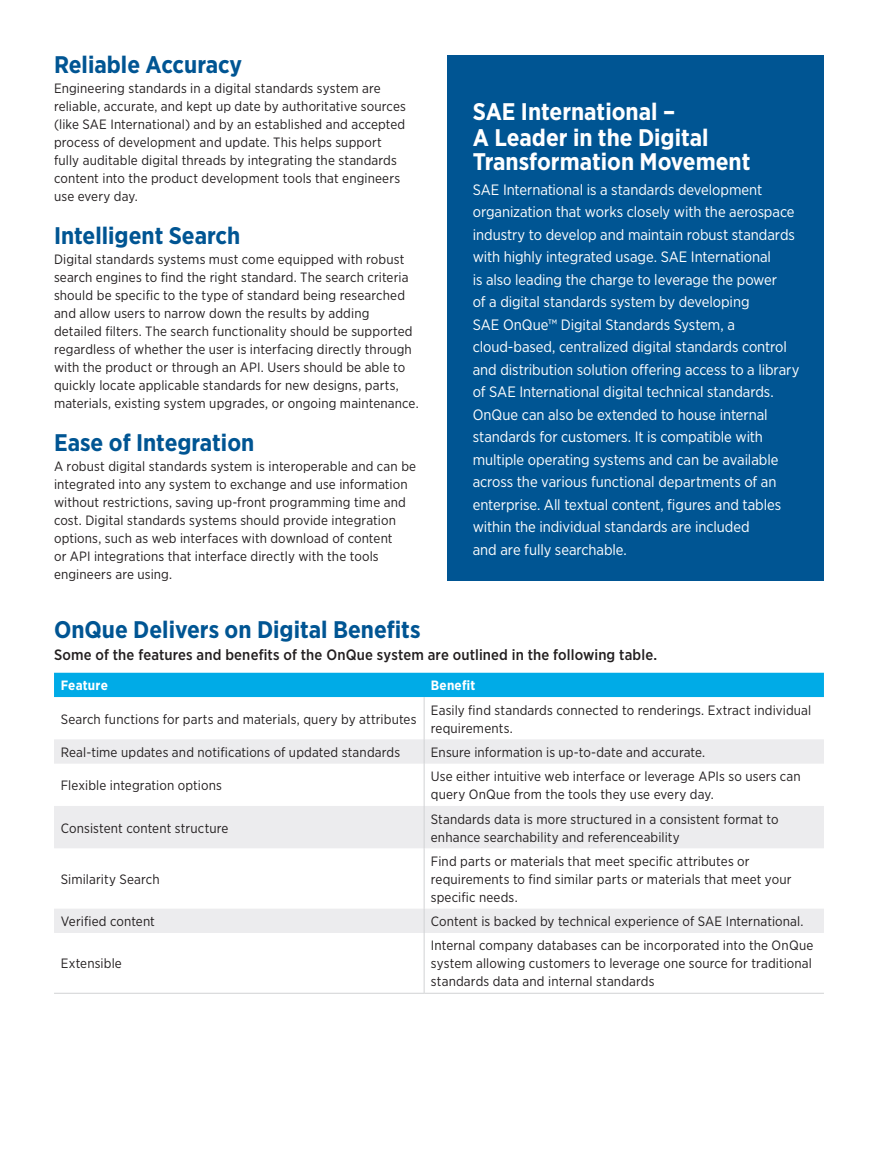
<style>
.page{position:relative;width:878px;height:1175px;background:#fff}
.page>*{position:absolute;margin:0;border:0;box-sizing:border-box;transform-origin:0 0}
.t1{font:700 24px "Gotham Narrow";color:#005593}
.t2{font:700 24px/26.1px "Gotham Narrow";color:#fff}
.t3{font:15px/22.5px "Gotham Narrow";letter-spacing:-.005em;color:#fff}
.t4{font:500 15px "Gotham Narrow";letter-spacing:.01em;color:#231f20}
.t5{font:13.5px/18px "Gotham Narrow";letter-spacing:.01em;color:#231f20}
.t6{font:700 13.5px "Gotham Narrow";letter-spacing:.015em;color:#fff}
</style>
<div class="page">
<div style="left:447px;top:55px;width:377px;height:525px;background:#005593"></div>
<div style="left:54px;top:672px;width:770px;height:25px;background:#00abe7"></div>
<svg style="left:54px;top:739px;width:770px;height:194px"></svg>
<hr style="left:424px;top:697px;width:1px;height:42px;background:#d1d2d4">
<svg style="left:424px;top:739px;width:1px;height:24px"></svg>
<hr style="left:424px;top:763px;width:1px;height:43px;background:#d1d2d4">
<hr style="left:424px;top:806px;width:1px;height:42px;background:#d1d2d4">
<hr style="left:424px;top:848px;width:1px;height:60px;background:#d1d2d4">
<svg style="left:424px;top:908px;width:1px;height:25px"></svg>
<hr style="left:424px;top:933px;width:1px;height:59px;background:#d1d2d4">
<hr style="left:54px;top:992px;width:370px;height:1px;background:#d1d2d4">
<hr style="left:424px;top:992px;width:400px;height:1px;background:#d1d2d4">
<h1 class="t1" style="left:54px;top:49px;width:190px">Reliable Accuracy</h1>
<p class="t5" style="left:54px;top:79px;width:353px">Engineering standards in a digital standards system are reliable, accurate, and kept up date by authoritative sources (like SAE International) and by an established and accepted process of development and update. This helps support fully auditable digital threads by integrating the standards content into the product development tools that engineers use every day.</p>
<h1 class="t1" style="left:54px;top:220px;width:188px">Intelligent Search</h1>
<p class="t5" style="left:54px;top:250px;width:366px">Digital standards systems must come equipped with robust search engines to find the right standard. The search criteria should be specific to the type of standard being researched and allow users to narrow down the results by adding detailed filters. The search functionality should be supported regardless of whether the user is interfacing directly through with the product or through an API. Users should be able to quickly locate applicable standards for new designs, parts, materials, existing system upgrades, or ongoing maintenance.</p>
<h1 class="t1" style="left:54px;top:427px;width:202px">Ease of Integration</h1>
<p class="t5" style="left:54px;top:457px;width:363px">A robust digital standards system is interoperable and can be integrated into any system to exchange and use information without restrictions, saving up-front programming time and cost. Digital standards systems should provide integration options, such as web interfaces with download of content<br>or API integrations that interface directly with the tools engineers are using.</p>
<h1 class="t2" style="left:472px;top:98px;width:237px">SAE International –<br>A Leader in the Digital</h1>
<h1 class="t2" style="left:472px;top:148px;width:279px">Transformation Movement</h1>
<p class="t3" style="left:472px;top:178px;width:328px">SAE International is a standards development organization that works closely with the aerospace industry to develop and maintain robust standards with highly integrated usage. SAE International<br>is also leading the charge to leverage the power<br>of a digital standards system by developing<br>SAE OnQue™ Digital Standards System, a cloud-based, centralized digital standards control and distribution solution offering access to a library of SAE International digital technical standards.<br>OnQue can also be extended to house internal standards for customers. It is compatible with multiple operating systems and can be available across the various functional departments of an enterprise. All textual content, figures and tables within the individual standards are included<br>and are fully searchable.</p>
<h1 class="t1" style="left:54px;top:614px;width:368px">OnQue Delivers on Digital Benefits</h1>
<p class="t4" style="left:54px;top:645px;width:604px">Some of the features and benefits of the OnQue system are outlined in the following table.</p>
<p class="t6" style="left:61px;top:677px;width:49px">Feature</p>
<p class="t6" style="left:431px;top:677px;width:46px">Benefit</p>
<p class="t5" style="left:61px;top:709px;width:357px">Search functions for parts and materials, query by attributes</p>
<p class="t5" style="left:431px;top:700px;width:382px">Easily find standards connected to renderings. Extract individual requirements.</p>
<p class="t5" style="left:61px;top:743px;width:341px">Real-time updates and notifications of updated standards</p>
<p class="t5" style="left:431px;top:743px;width:276px">Ensure information is up-to-date and accurate.</p>
<p class="t5" style="left:61px;top:776px;width:163px">Flexible integration options</p>
<p class="t5" style="left:431px;top:767px;width:371px">Use either intuitive web interface or leverage APIs so users can query OnQue from the tools they use every day.</p>
<p class="t5" style="left:61px;top:818px;width:169px">Consistent content structure</p>
<p class="t5" style="left:431px;top:809px;width:349px">Standards data is more structured in a consistent format to enhance searchability and referenceability</p>
<p class="t5" style="left:61px;top:869px;width:100px">Similarity Search</p>
<p class="t5" style="left:431px;top:851px;width:362px">Find parts or materials that meet specific attributes or requirements to find similar parts or materials that meet your specific needs.</p>
<p class="t5" style="left:61px;top:912px;width:96px">Verified content</p>
<p class="t5" style="left:431px;top:912px;width:374px">Content is backed by technical experience of SAE International.</p>
<p class="t5" style="left:61px;top:954px;width:63px">Extensible</p>
<p class="t5" style="left:431px;top:936px;width:384px;text-align:justify">Internal company databases can be incorporated into the OnQue system allowing customers to leverage one source for traditional standards data and internal standards</p>
</div>
